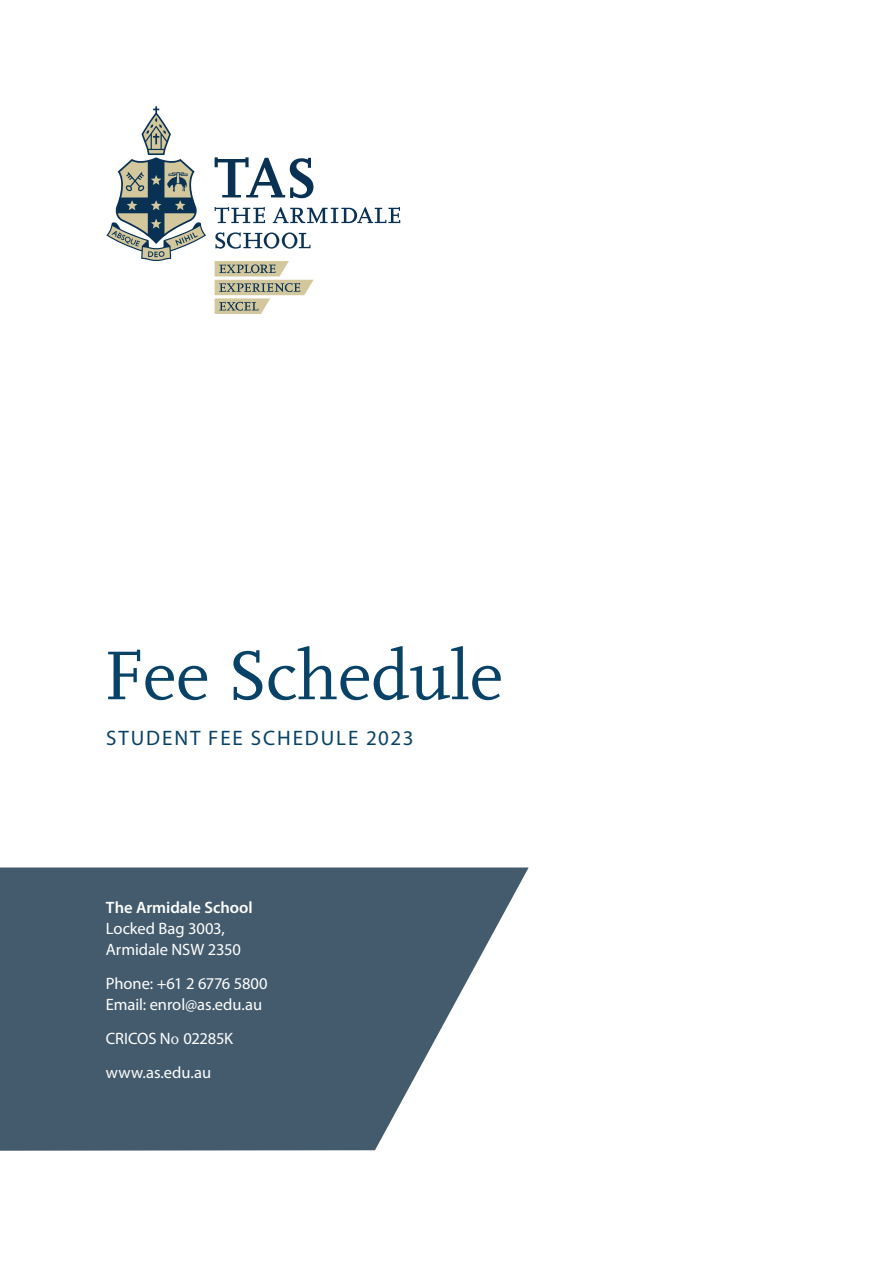
<style>
.page{position:relative;width:893px;height:1263px;background:#fff}
.page>*{position:absolute;margin:0;border:0;box-sizing:border-box;transform-origin:0 0}
.t1{font:72px "Scala OT";color:#084266}
.t2{font:21px "Myriad Pro";letter-spacing:.09em;color:#084266}
.t3{font:16.5px/21px "Myriad Pro";letter-spacing:-.005em;color:#fff}
.t4{font:600 16.5px "Myriad Pro";color:#fff}
.s1{font-family:"Scala OT"}
</style>
<div class="page">
<svg style="left:0;top:867px;width:529px;height:284px;background:#5f7382"></svg>
<svg style="left:106px;top:106px;width:100px;height:155px"></svg>
<svg style="left:215px;top:157px;width:98px;height:41px"></svg>
<svg style="left:215px;top:207px;width:50px;height:16px"></svg>
<svg style="left:273px;top:207px;width:127px;height:16px"></svg>
<svg style="left:215px;top:232px;width:95px;height:17px"></svg>
<svg style="left:215px;top:261px;width:99px;height:53px"></svg>
<h1 class="t1" style="left:103px;top:636px;width:401px">Fee Schedule</h1>
<p class="t2" style="left:106px;top:725px;width:309px">STUDENT FEE SCHEDULE 2023</p>
<p class="t4" style="left:106px;top:897px;width:148px">The Armidale School</p>
<p class="t3" style="left:106px;top:918px;width:136px">Locked Bag 3003,<br>Armidale NSW 2350</p>
<p class="t3" style="left:106px;top:973px;width:163px">Phone: +61 2 6776 5800<br>Email: enrol@as.edu.au</p>
<p class="t3" style="left:106px;top:1021px;width:129px;line-height:33.8px">CRICOS N<span class="s1">o</span> 02285K www.as.edu.au</p>
</div>
